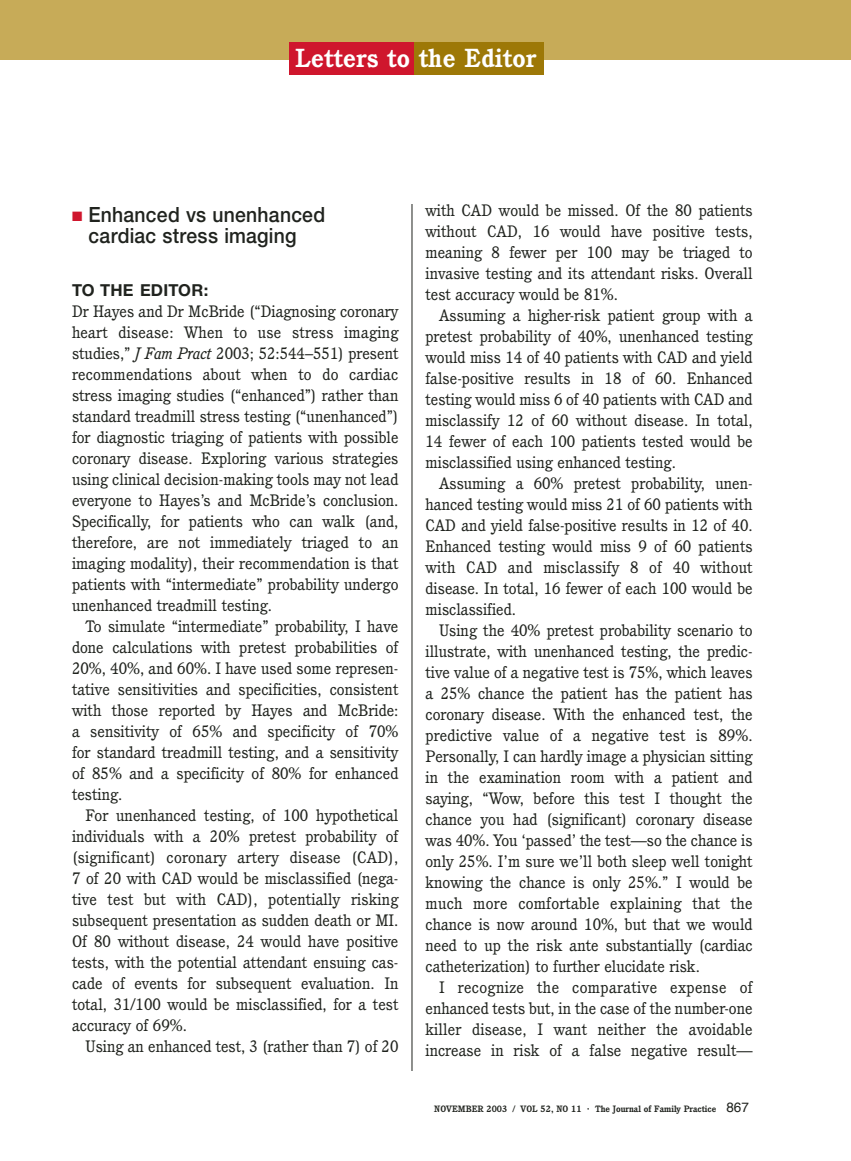
<style>
.page{position:relative;width:851px;height:1161px;background:#fff}
.page>*{position:absolute;margin:0;border:0;box-sizing:border-box;transform-origin:0 0}
.t1{font:700 25.5px "Cushing";letter-spacing:.015em;color:#fff}
.t2{font:500 21px/21px "Helvetica Neue";letter-spacing:.01em;color:#20231e;text-align:center;scale:.92 1}
.t3{font:700 16.5px "Helvetica Neue";letter-spacing:.01em;color:#20231e}
.t4{font:16.2px/21px "Cushing";color:#20231e;text-align:justify}
.t5{font:700 9px "Cushing";color:#20231e}
.s1{color:#cf162d}
.s2{font-style:italic}
.s3{font-size:10.5px}
.s4{font-family:"Helvetica";font-weight:400;font-size:13.5px}
</style>
<div class="page">
<div style="left:0;top:0;width:850px;height:59px;background:#c7ab58"></div>
<hr style="left:411px;top:204px;width:1px;height:867px;background:#20231e">
<div style="left:385px;top:42px;width:158px;height:33px;background:#9d7807"></div>
<div style="left:289px;top:42px;width:125px;height:33px;background:#cf162d"></div>
<h1 class="t1" style="left:295px;top:48px;width:242px">Letters to the Editor</h1>
<p class="t2" style="left:72px;top:206px;width:277px"><span class="s1">■</span> Enhanced vs unenhanced cardiac stress imaging</p>
<p class="t3" style="left:72px;top:284px;width:138px">TO THE EDITOR:</p>
<p class="t4" style="left:72px;top:302px;width:328px">Dr Hayes and Dr McBride (“Diagnosing coronary heart disease: When to use stress imaging studies,” <span class="s2">J Fam Pract</span> 2003; 52:544–551) present recommendations about when to do cardiac stress imaging studies (“enhanced”) rather than standard treadmill stress testing (“unenhanced”) for diagnostic triaging of patients with possible coronary disease. Exploring various strategies using clinical decision-making tools may not lead everyone to Hayes’s and McBride’s conclusion.<br>Specifically, for patients who can walk (and, therefore, are not immediately triaged to an imaging modality), their recommendation is that patients with “intermediate” probability undergo unenhanced treadmill testing.</p>
<p class="t4" style="left:72px;top:617px;width:328px;text-indent:13px">To simulate “intermediate” probability, I have done calculations with pretest probabilities of 20%, 40%, and 60%. I have used some represen&shy;tative sensitivities and specificities, consistent with those reported by Hayes and McBride: a sensitivity of 65% and specificity of 70% for standard treadmill testing, and a sensitivity of 85% and a specificity of 80% for enhanced testing.</p>
<p class="t4" style="left:72px;top:806px;width:328px;text-indent:13px">For unenhanced testing, of 100 hypothetical individuals with a 20% pretest probability of (significant) coronary artery disease (CAD), 7 of 20 with CAD would be misclassified (nega&shy;tive test but with CAD), potentially risking subsequent presentation as sudden death or MI.<br>Of 80 without disease, 24 would have positive tests, with the potential attendant ensuing cas&shy;cade of events for subsequent evaluation. In total, 31/100 would be misclassified, for a test accuracy of 69%.</p>
<p class="t4" style="left:85px;top:1037px;width:314px">Using an enhanced test, 3 (rather than 7) of 20</p>
<p class="t4" style="left:425px;top:201px;width:328px">with CAD would be missed. Of the 80 patients without CAD, 16 would have positive tests, meaning 8 fewer per 100 may be triaged to invasive testing and its attendant risks. Overall test accuracy would be 81%.</p>
<p class="t4" style="left:425px;top:306px;width:329px;text-indent:13px">Assuming a higher-risk patient group with a pretest probability of 40%, unenhanced testing would miss 14 of 40 patients with CAD and yield false-positive results in 18 of 60. Enhanced testing would miss 6 of 40 patients with CAD and misclassify 12 of 60 without disease. In total, 14 fewer of each 100 patients tested would be misclassified using enhanced testing.</p>
<p class="t4" style="left:425px;top:474px;width:328px;text-indent:13px">Assuming a 60% pretest probability, unen&shy;hanced testing would miss 21 of 60 patients with CAD and yield false-positive results in 12 of 40.<br>Enhanced testing would miss 9 of 60 patients with CAD and misclassify 8 of 40 without disease. In total, 16 fewer of each 100 would be misclassified.</p>
<p class="t4" style="left:425px;top:621px;width:329px;text-indent:13px">Using the 40% pretest probability scenario to illustrate, with unenhanced testing, the predic&shy;tive value of a negative test is 75%, which leaves a 25% chance the patient has the patient has coronary disease. With the enhanced test, the predictive value of a negative test is 89%.<br>Personally, I can hardly image a physician sitting in the examination room with a patient and saying, “Wow, before this test I thought the chance you had (significant) coronary disease was 40%. You ‘passed’ the test—so the chance is only 25%. I’m sure we’ll both sleep well tonight knowing the chance is only 25%.” I would be much more comfortable explaining that the chance is now around 10%, but that we would need to up the risk ante substantially (cardiac catheterization) to further elucidate risk.</p>
<p class="t4" style="left:425px;top:978px;width:329px;text-indent:13px">I recognize the comparative expense of enhanced tests but, in the case of the number-one killer disease, I want neither the avoidable increase in risk of a false negative result—</p>
<p class="t5" style="left:434px;top:1106px;width:316px">NOVEMBER 2003 / VOL 52, NO 11 <span class="s3">·</span> The Journal of Family Practice <span class="s4">867</span></p>
</div>
